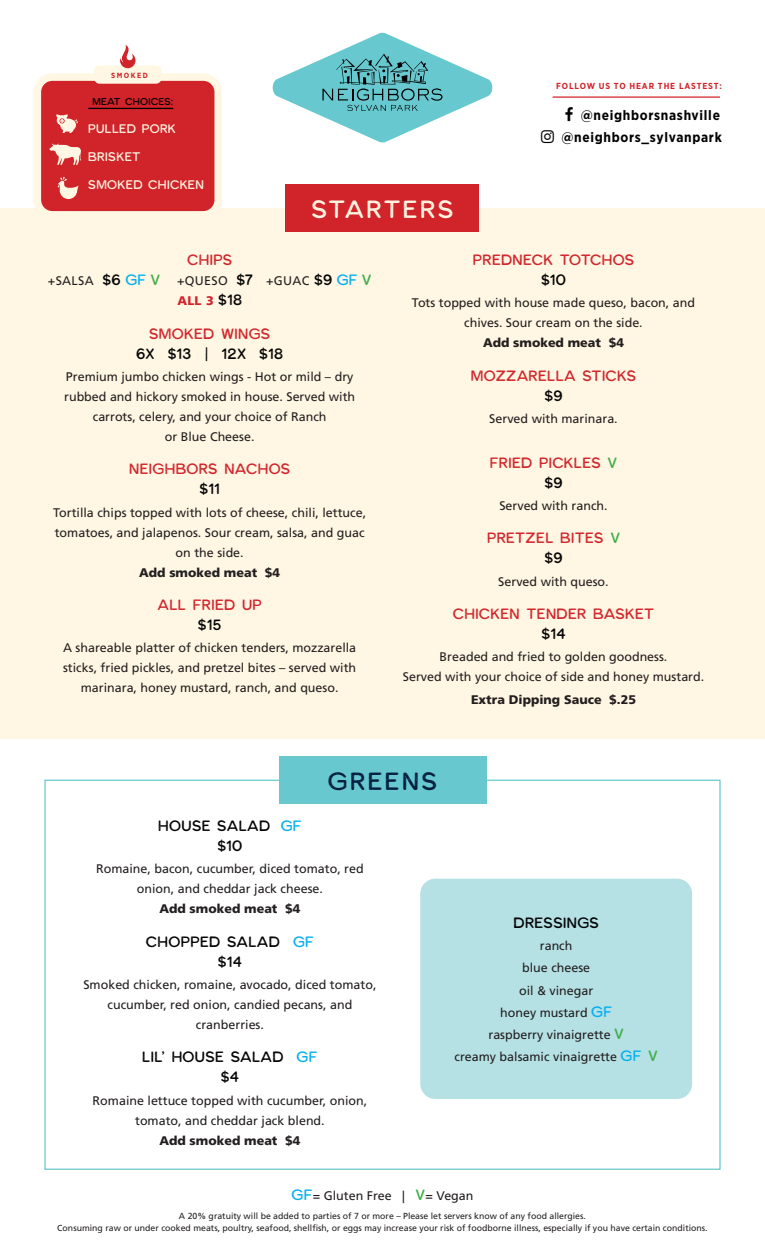
<style>
.page{position:relative;width:765px;height:1260px;background:#fff}
.page>*{position:absolute;margin:0;border:0;box-sizing:border-box;transform-origin:0 0}
.t1{font:25px "Milkstore 04 Textured";letter-spacing:.095em;color:#fff7e3}
.t2{font:25px "Milkstore 04 Textured";letter-spacing:.1em;color:#041e42}
.Dish_Space{font:15px/20px "Milkstore 04 Textured";letter-spacing:.025em;color:#d1232a;text-align:center}
.Dish_Space-2{font:15px/20px "Milkstore 04 Textured";letter-spacing:.025em;color:#000001;text-align:center}
.t3{font:700 13.75px "Gotham Narrow";letter-spacing:.05em;color:#000001}
.Dish_Space-3{font:12.5px/20px "Frutiger LT Std";color:#231f20;text-align:center}
.t4{font:12.5px "Milkstore 04 Textured";letter-spacing:.025em;color:#fff7e3}
.Dish_Space-4{font:12.5px/20px "Frutiger LT Std";letter-spacing:.025em;color:#231f20}
.t5{font:900 12.5px "Frutiger LT Std";color:#231f20}
.t6{font:10px "Milkstore 04 Textured";letter-spacing:.025em;color:#000001}
.t7{font:8.75px "Frutiger LT Std";color:#231f20}
.t8{font:700 8.75px "Gotham Narrow";letter-spacing:.1em;color:#d1232a}
.t9{font:700 7.5px "Gotham Narrow";letter-spacing:.2em;color:#d1232a}
.s1{font-family:"Milkstore 04 Textured";font-size:15px;color:#000001}
.s2{font-family:"Milkstore 04 Textured";font-size:15px;color:#00aeef}
.s3{font-family:"Milkstore 04 Textured";font-size:15px;color:#40ae49}
.s4{font-weight:900;color:#d1232a}
.s5{color:#d1232a}
.s6{color:#000001}
.s7{font-weight:900}
.s8{color:#40ae49}
.s9{color:#00aeef}
</style>
<div class="page">
<div style="left:0;top:208px;width:765px;height:531px;background:#fff7e3"></div>
<div style="left:420px;top:879px;width:272px;height:220px;background:#b5e1e5;border-radius:15px"></div>
<div style="left:286px;top:184px;width:193px;height:47px;background:#d1232a"></div>
<div style="left:279px;top:756px;width:207px;height:47px;background:#67c9cf"></div>
<svg style="left:272px;top:32px;width:221px;height:111px"></svg>
<div style="left:37px;top:77px;width:181px;height:138px;background:#d1232a;border-radius:15px"></div>
<div style="left:34px;top:73px;width:188px;height:146px;border:8px solid #fff7e3;border-radius:15px"></div>
<hr style="left:88px;top:108px;width:85px;height:1px;background:#000001">
<svg style="left:56px;top:114px;width:22px;height:19px"></svg>
<svg style="left:58px;top:177px;width:21px;height:22px"></svg>
<svg style="left:49px;top:143px;width:32px;height:22px"></svg>
<hr style="left:553px;top:96px;width:167px;height:2px;background:#d1232a">
<div style="left:94px;top:66px;width:68px;height:18px;background:#fff7e3;border-radius:6px"></div>
<svg style="left:120px;top:45px;width:16px;height:23px"></svg>
<p class="t9" style="left:111px;top:70px;width:38px">SMOKED</p>
<p class="t6" style="left:92px;top:95px;width:82px">MEAT CHOICES:</p>
<p class="t4" style="left:88px;top:121px;width:89px">PULLED PORK</p>
<p class="t4" style="left:88px;top:149px;width:54px">BRISKET</p>
<p class="t4" style="left:88px;top:177px;width:117px">SMOKED CHICKEN</p>
<p class="t1" style="left:312px;top:194px;width:143px">STARTERS</p>
<p class="t8" style="left:556px;top:80px;width:167px">FOLLOW US TO HEAR THE LASTEST:</p>
<p class="t3" style="left:581px;top:106px;width:141px">@neighborsnashville</p>
<p class="t3" style="left:561px;top:129px;width:162px">@neighbors_sylvanpark</p>
<p class="Dish_Space" style="left:187px;top:250px;width:47px">CHIPS</p>
<p class="Dish_Space-3" style="left:48px;top:271px;width:114px">+SALSA <span class="s1">$6</span> <span class="s2">GF</span> <span class="s3">V</span></p>
<p class="Dish_Space-4" style="left:177px;top:271px;width:196px">+QUESO <span class="s1">$7</span> +GUAC <span class="s1">$9</span> <span class="s2">GF</span> <span class="s3">V<br></span><span class="s4">ALL 3</span> <span class="s1">$18</span></p>
<p class="Dish_Space-2" style="left:136px;top:323px;width:148px"><span class="s5">SMOKED WINGS<br></span>6X $13 | 12X $18</p>
<p class="Dish_Space-3" style="left:64px;top:367px;width:293px">Premium jumbo chicken wings - Hot or mild – dry rubbed and hickory smoked in house. Served with carrots, celery, and your choice of Ranch<br>or Blue Cheese.</p>
<p class="Dish_Space" style="left:129px;top:459px;width:163px">NEIGHBORS NACHOS <span class="s6">$11</span></p>
<p class="Dish_Space-3" style="left:53px;top:502px;width:315px">Tortilla chips topped with lots of cheese, chili, lettuce, tomatoes, and jalapenos. Sour cream, salsa, and guac on the side.<br><span class="s7">Add smoked meat $4</span></p>
<p class="Dish_Space" style="left:158px;top:595px;width:106px">ALL FRIED UP <span class="s6">$15</span></p>
<p class="Dish_Space-3" style="left:63px;top:638px;width:295px">A shareable platter of chicken tenders, mozzarella sticks, fried pickles, and pretzel bites – served with marinara, honey mustard, ranch, and queso.</p>
<p class="Dish_Space" style="left:473px;top:250px;width:163px">PREDNECK TOTCHOS <span class="s6">$10</span></p>
<p class="Dish_Space-3" style="left:412px;top:293px;width:285px">Tots topped with house made queso, bacon, and chives. Sour cream on the side.<br><span class="s7">Add smoked meat $4</span></p>
<p class="Dish_Space" style="left:471px;top:365px;width:167px">MOZZARELLA STICKS <span class="s6">$9</span></p>
<p class="Dish_Space-3" style="left:489px;top:409px;width:130px">Served with marinara.</p>
<p class="Dish_Space" style="left:490px;top:452px;width:129px">FRIED PICKLES <span class="s8">V </span><span class="s6">$9</span></p>
<p class="Dish_Space-3" style="left:499px;top:496px;width:110px">Served with ranch.</p>
<p class="Dish_Space" style="left:487px;top:528px;width:134px">PRETZEL BITES <span class="s8">V </span><span class="s6">$9</span></p>
<p class="Dish_Space-3" style="left:498px;top:571px;width:112px">Served with queso.</p>
<p class="Dish_Space" style="left:453px;top:604px;width:203px">CHICKEN TENDER BASKET <span class="s6">$14</span></p>
<p class="Dish_Space-3" style="left:403px;top:647px;width:303px">Breaded and fried to golden goodness.<br>Served with your choice of side and honey mustard.</p>
<p class="t5" style="left:471px;top:692px;width:167px">Extra Dipping Sauce $.25</p>
<p class="t2" style="left:328px;top:766px;width:111px">GREENS</p>
<p class="Dish_Space-2" style="left:158px;top:815px;width:145px">HOUSE SALAD <span class="s9">GF </span>$10</p>
<p class="Dish_Space-3" style="left:96px;top:859px;width:269px">Romaine, bacon, cucumber, diced tomato, red onion, and cheddar jack cheese.<br><span class="s7">Add smoked meat $4</span></p>
<p class="Dish_Space-2" style="left:146px;top:931px;width:169px">CHOPPED SALAD <span class="s9">GF </span>$14</p>
<p class="Dish_Space-3" style="left:83px;top:975px;width:295px">Smoked chicken, romaine, avocado, diced tomato, cucumber, red onion, candied pecans, and cranberries.</p>
<p class="Dish_Space-2" style="left:142px;top:1047px;width:177px">LIL’ HOUSE SALAD <span class="s9">GF </span>$4</p>
<p class="Dish_Space-3" style="left:93px;top:1090px;width:276px">Romaine lettuce topped with cucumber, onion, tomato, and cheddar jack blend.<br><span class="s7">Add smoked meat $4</span></p>
<p class="Dish_Space-2" style="left:514px;top:912px;width:87px">DRESSINGS</p>
<p class="Dish_Space-3" style="left:540px;top:936px;width:34px">ranch</p>
<p class="Dish_Space-3" style="left:522px;top:958px;width:70px">blue cheese</p>
<p class="Dish_Space-3" style="left:519px;top:980px;width:76px">oil &amp; vinegar</p>
<p class="Dish_Space-3" style="left:500px;top:1003px;width:113px">honey mustard <span class="s2">GF</span></p>
<p class="Dish_Space-3" style="left:488px;top:1025px;width:137px">raspberry vinaigrette <span class="s3">V</span></p>
<p class="Dish_Space-3" style="left:455px;top:1047px;width:205px">creamy balsamic vinaigrette <span class="s2">GF</span> <span class="s3">V</span></p>
<p class="Dish_Space-3" style="left:291px;top:1186px;width:184px"><span class="s2">GF</span>= Gluten Free | <span class="s3">V</span>= Vegan</p>
<p class="t7" style="left:179px;top:1210px;width:409px">A 20% gratuity will be added to parties of 7 or more – Please let servers know of any food allergies.</p>
<p class="t7" style="left:57px;top:1223px;width:652px">Consuming raw or under cooked meats, poultry, seafood, shellfish, or eggs may increase your risk of foodborne illness, especially if you have certain conditions.</p>
</div>
